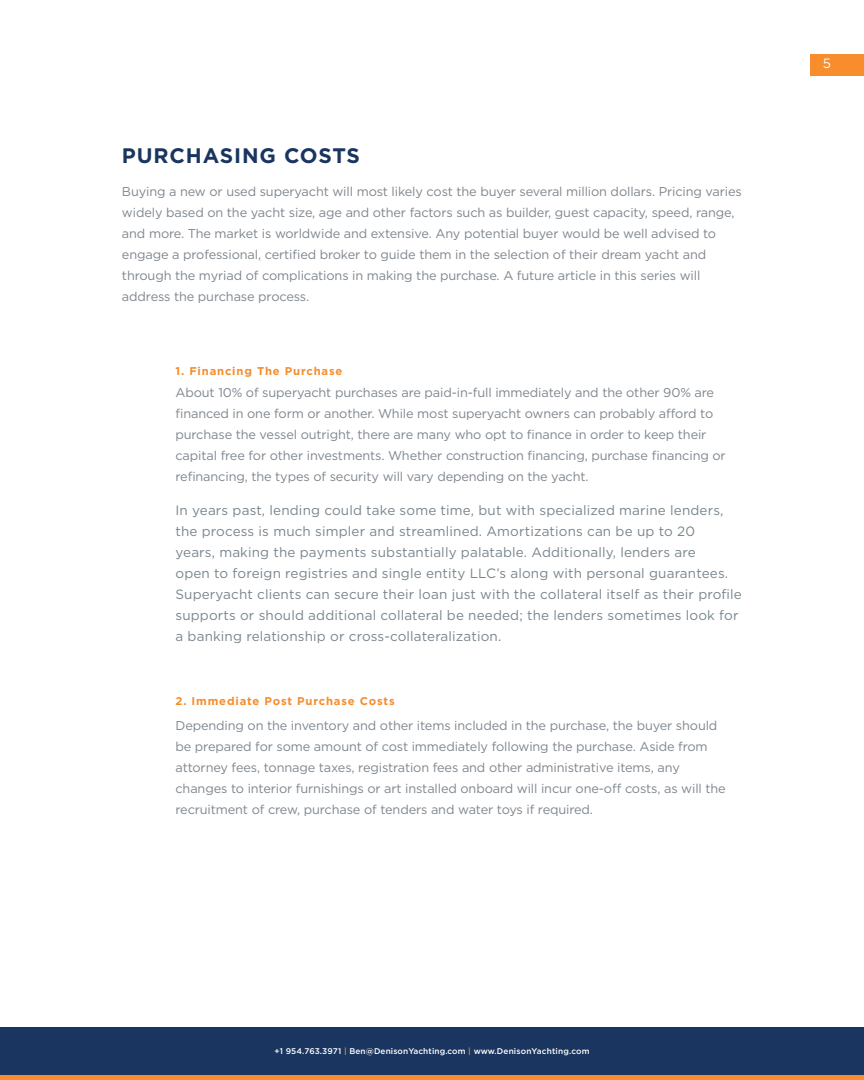
<style>
.page{position:relative;width:864px;height:1080px;background:#fff}
.page>*{position:absolute;margin:0;border:0;box-sizing:border-box;transform-origin:0 0}
.t1{font:700 21px "Gotham";letter-spacing:.04em;color:#1a355f}
.t2{font:13.5px/21px "Gotham";letter-spacing:.01em;color:#79858d}
.t3{font:13.5px "Gotham";color:#fff}
.t4{font:12.75px/21px "Gotham";letter-spacing:-.01em;color:#7e868e}
.t5{font:700 11.25px "Gotham";letter-spacing:.075em;color:#f68d2c}
.t6{font:500 8.25px "Gotham";letter-spacing:.015em;color:#fff}
.s1{color:#f68d2c}
</style>
<div class="page">
<div style="left:0;top:1027px;width:864px;height:48px;background:#1a355f"></div>
<div style="left:0;top:1075px;width:864px;height:5px;background:#f78d2d"></div>
<div style="left:810px;top:54px;width:54px;height:22px;background:#f78d2d"></div>
<h1 class="t1" style="left:122px;top:141px;width:240px">PURCHASING COSTS</h1>
<p class="t4" style="left:122px;top:181px;width:621px">Buying a new or used superyacht will most likely cost the buyer several million dollars. Pricing varies widely based on the yacht size, age and other factors such as builder, guest capacity, speed, range, and more. The market is worldwide and extensive. Any potential buyer would be well advised to engage a professional, certified broker to guide them in the selection of their dream yacht and through the myriad of complications in making the purchase. A future article in this series will address the purchase process.</p>
<p class="t5" style="left:176px;top:364px;width:169px">1. Financing The Purchase</p>
<p class="t4" style="left:175px;top:381px;width:552px">About 10% of superyacht purchases are paid-in-full immediately and the other 90% are financed in one form or another. While most superyacht owners can probably afford to purchase the vessel outright, there are many who opt to finance in order to keep their capital free for other investments. Whether construction financing, purchase financing or refinancing, the types of security will vary depending on the yacht.</p>
<p class="t2" style="left:176px;top:500px;width:568px">In years past, lending could take some time, but with specialized marine lenders, the process is much simpler and streamlined. Amortizations can be up to 20<br>years, making the payments substantially palatable. Additionally, lenders are<br>open to foreign registries and single entity LLC’s along with personal guarantees.<br>Superyacht clients can secure their loan just with the collateral itself as their profile supports or should additional collateral be needed; the lenders sometimes look for a banking relationship or cross-collateralization.</p>
<p class="t5" style="left:176px;top:694px;width:221px">2. Immediate Post Purchase Costs</p>
<p class="t4" style="left:176px;top:715px;width:552px">Depending on the inventory and other items included in the purchase, the buyer should be prepared for some amount of cost immediately following the purchase. Aside from attorney fees, tonnage taxes, registration fees and other administrative items, any changes to interior furnishings or art installed onboard will incur one-off costs, as will the recruitment of crew, purchase of tenders and water toys if required.</p>
<p class="t3" style="left:823px;top:55px;width:10px">5</p>
<p class="t6" style="left:274px;top:1045px;width:317px">+1 954.763.3971 <span class="s1">|</span> Ben@DenisonYachting.com <span class="s1">|</span> www.DenisonYachting.com</p>
</div>
